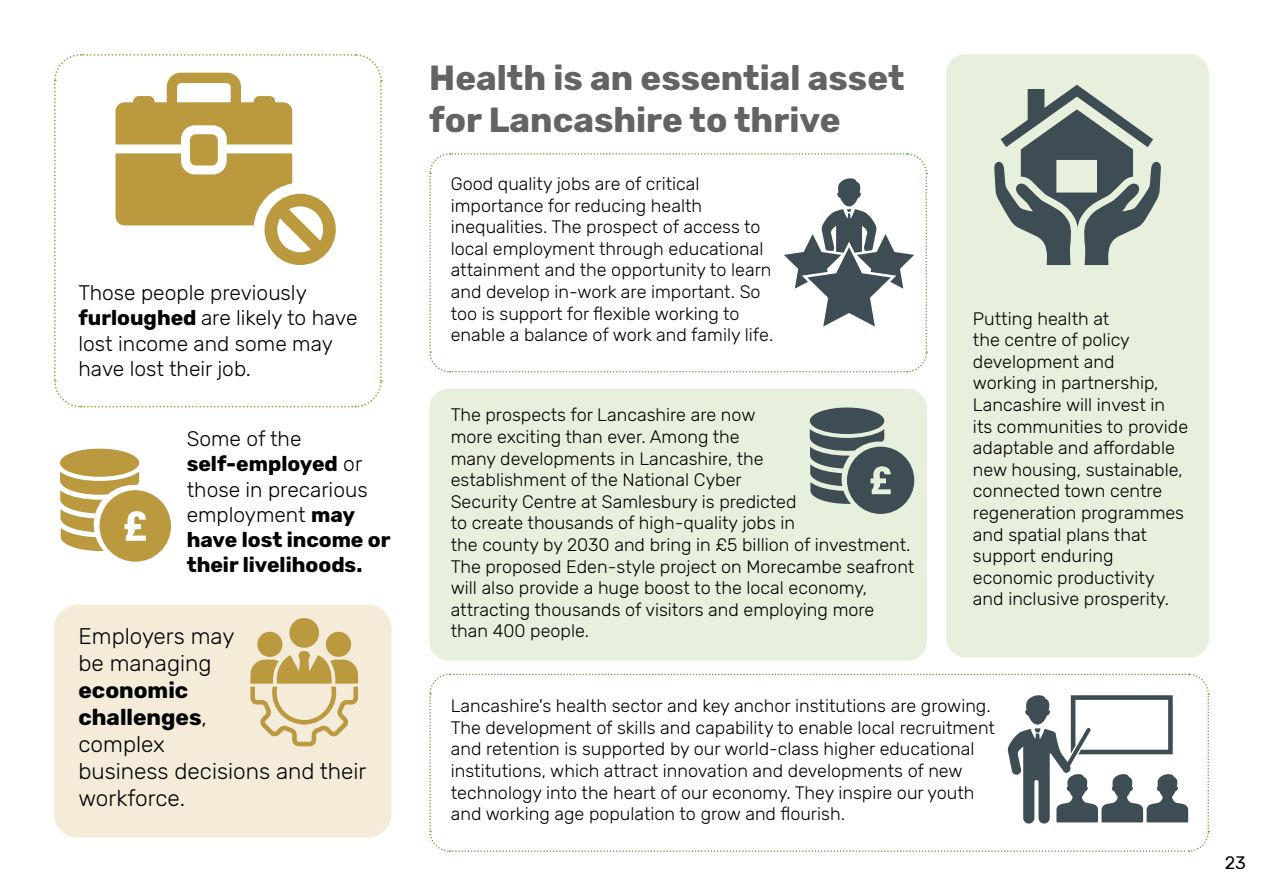
<style>
.page{position:relative;width:1263px;height:893px;background:#fff}
.page>*{position:absolute;margin:0;border:0;box-sizing:border-box;transform-origin:0 0}
.t1{font:700 34.8px/41.7px "Rubik";color:#636363}
.t2{font:300 22.5px/27px "Rubik";color:#000}
.t3{font:700 21px/25.2px "Rubik";color:#000}
.t4{font:300 21px/25.2px "Rubik";color:#000}
.t5{font:300 18px/21.6px "Rubik";color:#000}
.t6{font:18px "Rubik";color:#000}
.s1{font-weight:700}
.s2{font-weight:300}
</style>
<div class="page">
<div style="left:946px;top:54px;width:263px;height:603px;background:#e7efdd;border-radius:20px"></div>
<div style="left:429px;top:389px;width:498px;height:272px;background:#e7efdd;border-radius:20px"></div>
<svg style="left:429px;top:673px;width:781px;height:179px"></svg>
<svg style="left:994px;top:85px;width:167px;height:180px"></svg>
<svg style="left:810px;top:407px;width:104px;height:107px"></svg>
<svg style="left:429px;top:153px;width:499px;height:220px"></svg>
<div style="left:54px;top:605px;width:337px;height:233px;background:#f4ecd9;border-radius:24px"></div>
<svg style="left:54px;top:54px;width:329px;height:354px"></svg>
<svg style="left:60px;top:449px;width:111px;height:113px"></svg>
<div style="left:289px;top:618px;width:30px;height:30px;background:#bb993f;border-radius:50%"></div>
<div style="left:326px;top:632px;width:25px;height:25px;background:#bb993f;border-radius:50%"></div>
<div style="left:257px;top:632px;width:25px;height:25px;background:#bb993f;border-radius:50%"></div>
<svg style="left:250px;top:651px;width:108px;height:95px"></svg>
<p class="t4" style="left:79px;top:281px;width:281px">Those people previously <span class="s1">furloughed</span> are likely to have lost income and some may have lost their job.</p>
<p class="t3" style="left:187px;top:427px;width:205px"><span class="s2">Some of the </span>self-employed <span class="s2">or those in precarious employment</span> may have lost income or their livelihoods.</p>
<p class="t2" style="left:79px;top:623px;width:157px">Employers may be managing</p>
<p class="t2" style="left:79px;top:677px;width:289px"><span class="s1">economic<br>challenges</span>,<br>complex<br>business decisions and their workforce.</p>
<h1 class="t1" style="left:429px;top:58px;width:477px">Health is an essential asset for Lancashire to thrive</h1>
<p class="t5" style="left:451px;top:173px;width:324px">Good quality jobs are of critical importance for reducing health inequalities. The prospect of access to local employment through educational attainment and the opportunity to learn and develop in-work are important. So too is support for flexible working to enable a balance of work and family life.</p>
<p class="t5" style="left:451px;top:405px;width:465px">The prospects for Lancashire are now<br>more exciting than ever. Among the<br>many developments in Lancashire, the<br>establishment of the National Cyber<br>Security Centre at Samlesbury is predicted<br>to create thousands of high-quality jobs in<br>the county by 2030 and bring in £5 billion of investment.<br>The proposed Eden-style project on Morecambe seafront will also provide a huge boost to the local economy, attracting thousands of visitors and employing more than 400 people.</p>
<p class="t5" style="left:973px;top:308px;width:217px">Putting health at<br>the centre of policy development and<br>working in partnership,<br>Lancashire will invest in its communities to provide adaptable and affordable new housing, sustainable, connected town centre regeneration programmes and spatial plans that support enduring economic productivity and inclusive prosperity.</p>
<p class="t5" style="left:451px;top:696px;width:546px">Lancashire's health sector and key anchor institutions are growing.<br>The development of skills and capability to enable local recruitment and retention is supported by our world-class higher educational institutions, which attract innovation and developments of new technology into the heart of our economy. They inspire our youth and working age population to grow and flourish.</p>
<p class="t6" style="left:1225px;top:852px;width:23px">23</p>
</div>
